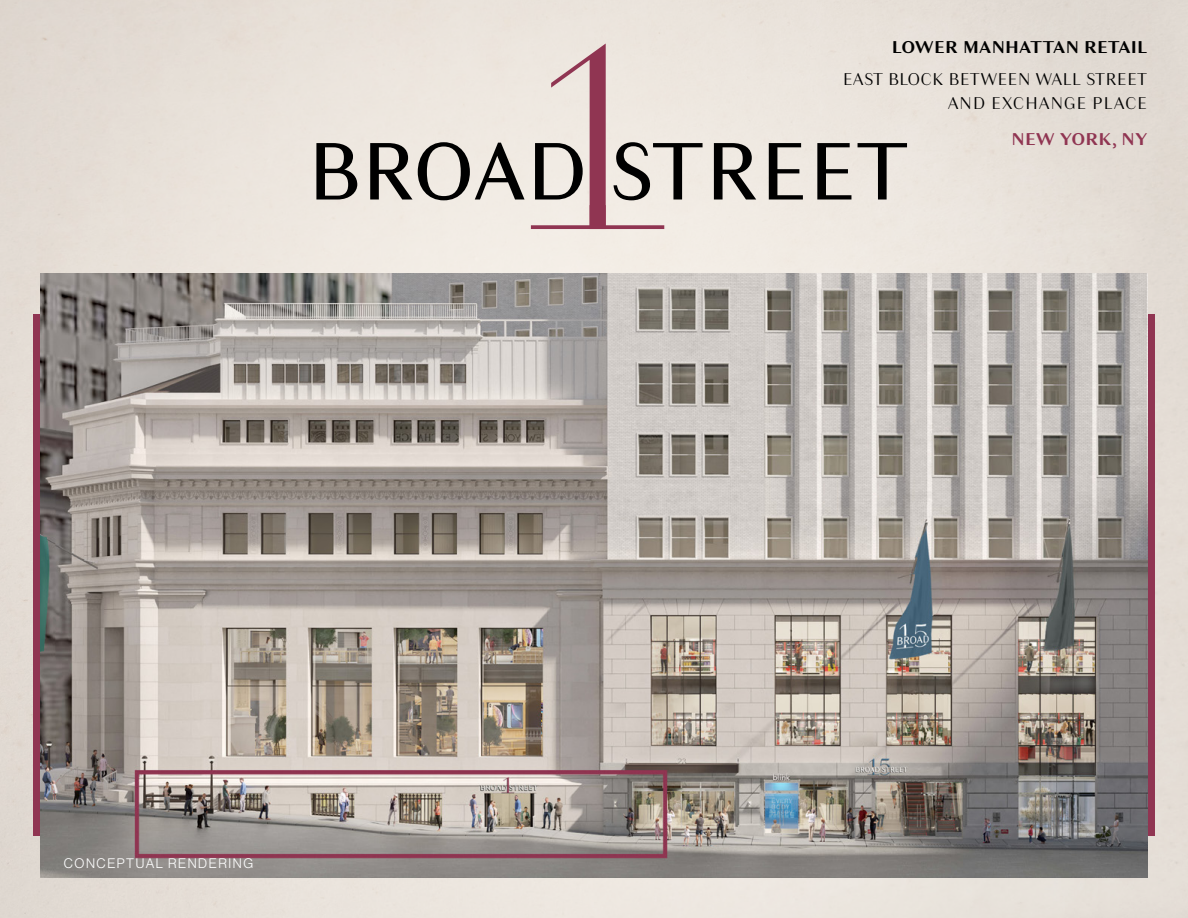
<style>
.page{position:relative;width:1188px;height:918px;background:#e8e1da}
.page>*{position:absolute;margin:0;border:0;box-sizing:border-box;transform-origin:0 0}
.t1{font:300 18px/24px "Granville";color:#000;text-align:right}
.t2{font:700 18px "Granville";letter-spacing:.01em;color:#000}
.t3{font:700 18px "Granville";letter-spacing:.01em;color:#903552}
.t4{font:13.5px "N Haas Grotesk DS Pro 45 Lt";letter-spacing:.115em;color:#fff}
</style>
<div class="page">
<img style="left:40px;top:273px;width:1108px;height:604px">
<svg style="left:316px;top:143px;width:41px;height:57px"></svg>
<svg style="left:370px;top:142px;width:155px;height:58px"></svg>
<svg style="left:714px;top:143px;width:42px;height:57px"></svg>
<svg style="left:769px;top:143px;width:34px;height:57px"></svg>
<svg style="left:817px;top:143px;width:34px;height:57px"></svg>
<svg style="left:858px;top:143px;width:49px;height:57px"></svg>
<svg style="left:531px;top:44px;width:172px;height:185px"></svg>
<p class="t4" style="left:64px;top:856px;width:191px">CONCEPTUAL RENDERING</p>
<p class="t2" style="left:892px;top:35px;width:257px">LOWER MANHATTAN RETAIL</p>
<p class="t1" style="left:843px;top:67px;width:306px">EAST BLOCK BETWEEN WALL STREET<br>AND EXCHANGE PLACE</p>
<p class="t3" style="left:1012px;top:126px;width:137px">NEW YORK, NY</p>
</div>
